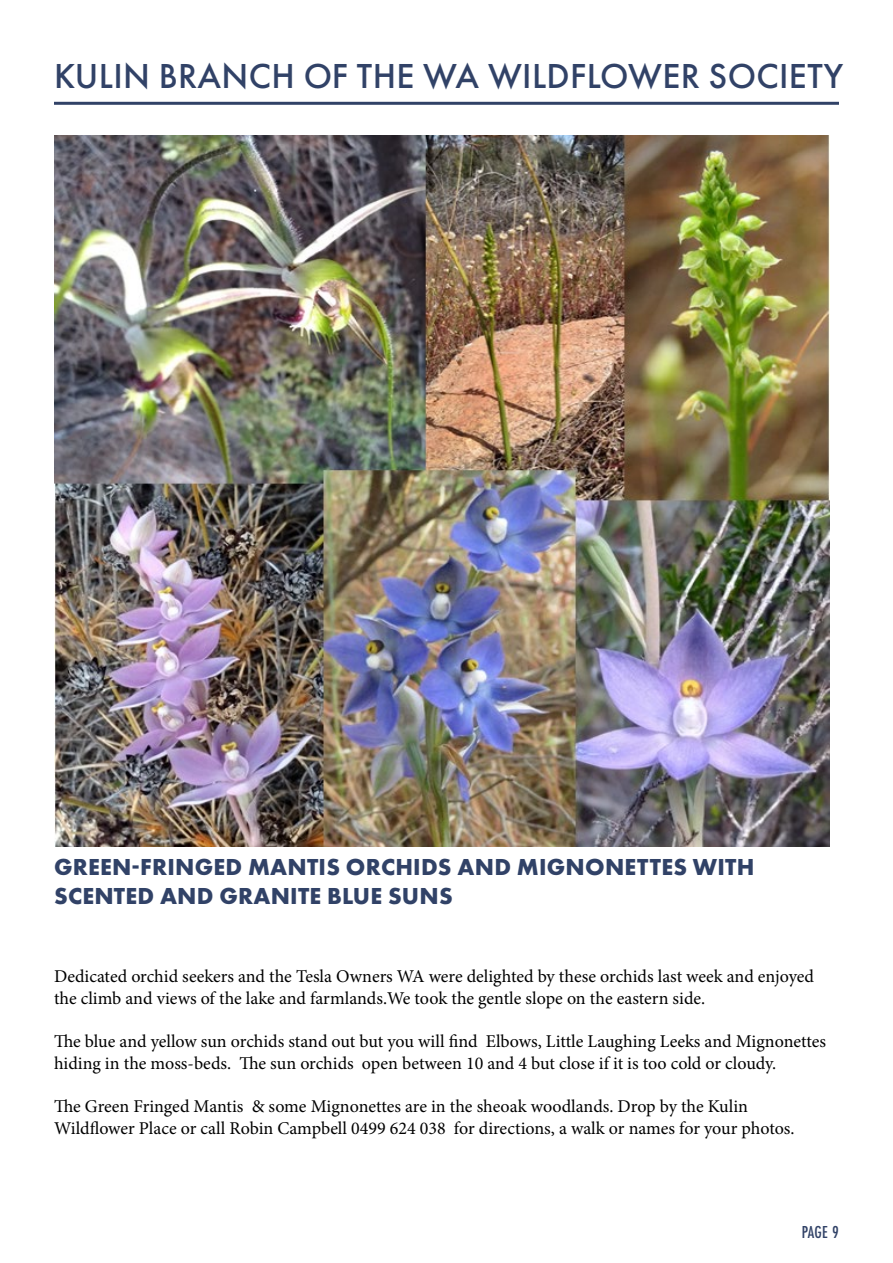
<style>
.page{position:relative;width:893px;height:1263px;background:#fff}
.page>*{position:absolute;margin:0;border:0;box-sizing:border-box;transform-origin:0 0}
.t1{font:500 36px "Futura PT";letter-spacing:.01em;color:#314267}
.t2{font:700 24px/28.8px "Futura PT";letter-spacing:.01em;color:#314267}
.t3{font:18px/21.6px "Minion Pro";letter-spacing:-.005em;color:#000}
.t4{font:500 18px "Futura PT Cond";color:#314267}
</style>
<div class="page">
<img style="left:54px;top:135px;width:775px;height:711px">
<hr style="left:54px;top:102px;width:785px;height:3px;background:#314267">
<h1 class="t1" style="left:54px;top:55px;width:791px">KULIN BRANCH OF THE WA WILDFLOWER SOCIETY</h1>
<h2 class="t2" style="left:54px;top:852px;width:702px">GREEN-FRINGED MANTIS ORCHIDS AND MIGNONETTES WITH<br>SCENTED AND GRANITE BLUE SUNS</h2>
<p class="t3" style="left:54px;top:966px;width:761px">Dedicated orchid seekers and the Tesla Owners WA were delighted by these orchids last week and enjoyed the climb and views of the lake and farmlands.We took the gentle slope on the eastern side.</p>
<p class="t3" style="left:54px;top:1031px;width:774px">The blue and yellow sun orchids stand out but you will find Elbows, Little Laughing Leeks and Mignonettes hiding in the moss-beds. The sun orchids open between 10 and 4 but close if it is too cold or cloudy.</p>
<p class="t3" style="left:54px;top:1096px;width:742px">The Green Fringed Mantis &amp; some Mignonettes are in the sheoak woodlands. Drop by the Kulin<br>Wildflower Place or call Robin Campbell 0499 624 038 for directions, a walk or names for your photos.</p>
<p class="t4" style="left:802px;top:1221px;width:39px">PAGE 9</p>
</div>
